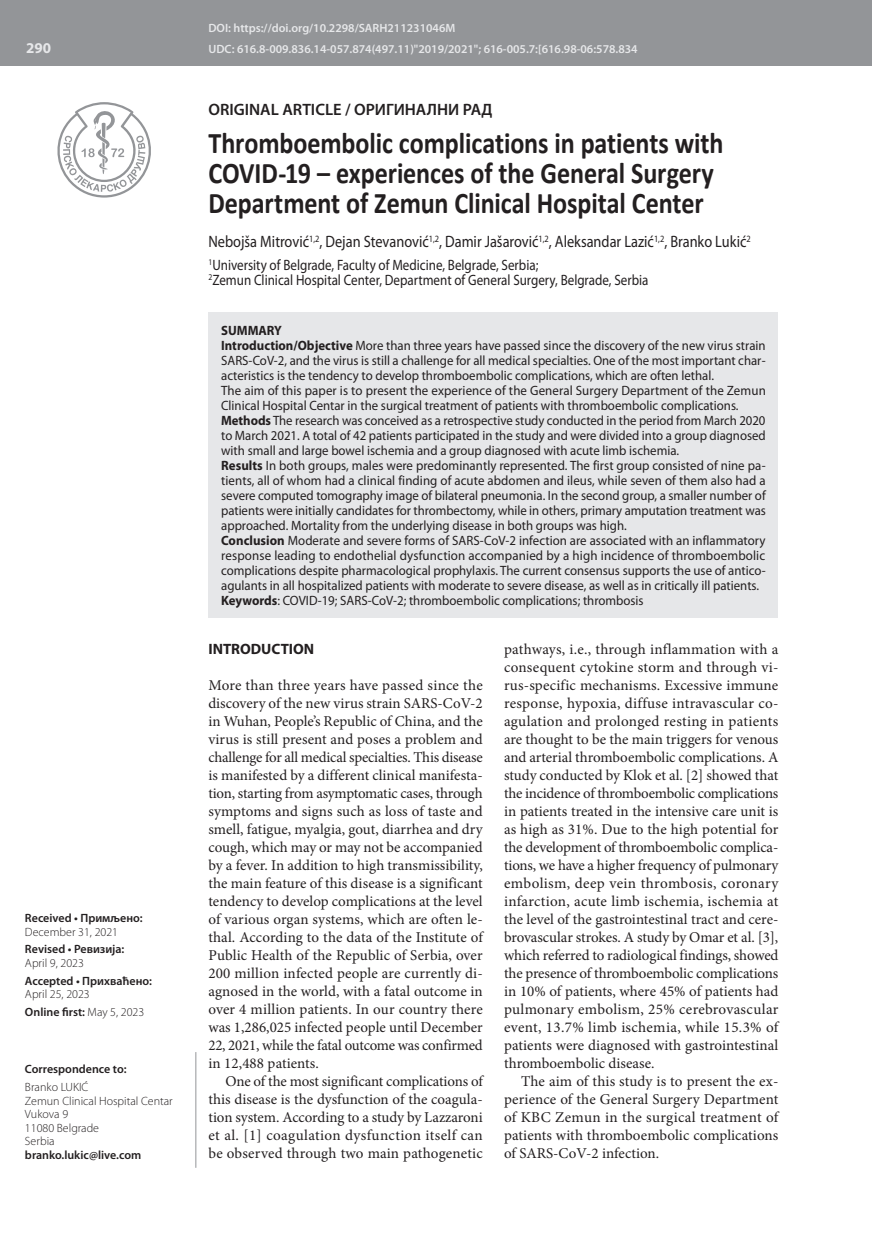
<style>
.page{position:relative;width:872px;height:1234px;background:#fff}
.page>*{position:absolute;margin:0;border:0;box-sizing:border-box;transform-origin:0 0}
.t1{font:700 30px/30px "Calibri";letter-spacing:-.005em;color:#231f20;scale:.87 1}
.t2{font:16.5px "Myriad Pro";color:#231f20;scale:.87 1}
.t3{font:600 16.5px "Myriad Pro";color:#231f20}
.t4{font:15px/18px "Minion Pro";letter-spacing:.005em;color:#231f20;text-align:justify}
.t5{font:15px/15.8px "Myriad Pro";color:#231f20;scale:.87 1}
.t6{font:700 15px "Myriad Pro";color:#231f20}
.t7{font:700 15px "Myriad Pro";color:#e6e7e9}
.t8{font:13.5px/15px "Myriad Pro";color:#231f20;scale:.95 1}
.t9{font:300 12px/13.5px "Myriad Pro";color:#231f20}
.t10{font:600 12px/21.3px "Myriad Pro";color:#e6e7e9}
.t11{font:600 12px "Myriad Pro";color:#231f20}
.s1{font-weight:600}
.s2{font-weight:700}
</style>
<div class="page">
<div style="left:0;top:0;width:872px;height:66px;background:#939598"></div>
<svg style="left:57px;top:102px;width:94px;height:95px"></svg>
<hr style="left:196px;top:1051px;width:1px;height:116px;background:#939598">
<div style="left:208px;top:312px;width:570px;height:305px;background:#e6e7e9"></div>
<p class="t7" style="left:26px;top:38px;width:26px">290</p>
<p class="t11" style="left:25px;top:910px;width:119px">Received • Примљено:</p>
<p class="t9" style="left:25px;top:924px;width:95px">December 31, 2021</p>
<p class="t11" style="left:25px;top:941px;width:101px">Revised • Ревизија:</p>
<p class="t9" style="left:25px;top:956px;width:60px">April 9, 2023</p>
<p class="t11" style="left:25px;top:972px;width:129px">Accepted • Прихваћено:</p>
<p class="t9" style="left:25px;top:985px;width:121px;line-height:17.7px">April 25, 2023<br><span class="s1">Online first:</span> May 5, 2023</p>
<p class="t11" style="left:25px;top:1061px;width:103px">Correspondence to:</p>
<p class="t9" style="left:25px;top:1080px;width:149px">Branko LUKIĆ<br>Zemun Clinical Hospital Centar<br>Vukova 9<br>11080 Belgrade<br>Serbia</p>
<p class="t11" style="left:25px;top:1146px;width:118px">branko.lukic@live.com</p>
<p class="t10" style="left:208px;top:17px;width:431px">DOI: https://doi.org/10.2298/SARH211231046M<br>UDC: 616.8-009.836.14-057.874(497.11)"2019/2021"; 616-005.7:[616.98-06:578.834</p>
<p class="t3" style="left:208px;top:98px;width:286px">ORIGINAL ARTICLE / ОРИГИНАЛНИ РАД</p>
<h1 class="t1" style="left:208px;top:128px;width:593px">Thromboembolic complications in patients with<br>COVID-19 – experiences of the General Surgery<br>Department of Zemun Clinical Hospital Center</h1>
<p class="t2" style="left:208px;top:232px;width:625px">Nebojša Mitrović<sup>1,2</sup>, Dejan Stevanović<sup>1,2</sup>, Damir Jašarović<sup>1,2</sup>, Aleksandar Lazić<sup>1,2</sup>, Branko Lukić<sup>2</sup></p>
<p class="t5" style="left:208px;top:256px;width:507px"><sup>1</sup>University of Belgrade, Faculty of Medicine, Belgrade, Serbia;<br><sup>2</sup>Zemun Clinical Hospital Center, Department of General Surgery, Belgrade, Serbia</p>
<p class="t8" style="left:221px;top:322px;width:575px"><span class="s2">SUMMARY<br>Introduction/Objective</span> More than three years have passed since the discovery of the new virus strain SARS-CoV-2, and the virus is still a challenge for all medical specialties. One of the most important char&shy;acteristics is the tendency to develop thromboembolic complications, which are often lethal.<br>The aim of this paper is to present the experience of the General Surgery Department of the Zemun Clinical Hospital Centar in the surgical treatment of patients with thromboembolic complications.<br><span class="s2">Methods</span> The research was conceived as a retrospective study conducted in the period from March 2020 to March 2021. A total of 42 patients participated in the study and were divided into a group diagnosed with small and large bowel ischemia and a group diagnosed with acute limb ischemia.<br><span class="s2">Results</span> In both groups, males were predominantly represented. The first group consisted of nine pa&shy;tients, all of whom had a clinical finding of acute abdomen and ileus, while seven of them also had a severe computed tomography image of bilateral pneumonia. In the second group, a smaller number of patients were initially candidates for thrombectomy, while in others, primary amputation treatment was approached. Mortality from the underlying disease in both groups was high.<br><span class="s2">Conclusion</span> Moderate and severe forms of SARS-CoV-2 infection are associated with an inflammatory response leading to endothelial dysfunction accompanied by a high incidence of thromboembolic complications despite pharmacological prophylaxis. The current consensus supports the use of antico&shy;agulants in all hospitalized patients with moderate to severe disease, as well as in critically ill patients.<br><span class="s2">Keywords</span>: COVID-19; SARS-CoV-2; thromboembolic complications; thrombosis</p>
<p class="t6" style="left:208px;top:639px;width:107px">INTRODUCTION</p>
<p class="t4" style="left:208px;top:676px;width:276px">More than three years have passed since the discovery of the new virus strain SARS-CoV-2 in Wuhan, People’s Republic of China, and the virus is still present and poses a problem and challenge for all medical specialties. This disease is manifested by a different clinical manifesta&shy;tion, starting from asymptomatic cases, through symptoms and signs such as loss of taste and smell, fatigue, myalgia, gout, diarrhea and dry cough, which may or may not be accompanied by a fever. In addition to high transmissibility, the main feature of this disease is a significant tendency to develop complications at the level of various organ systems, which are often le&shy;thal. According to the data of the Institute of Public Health of the Republic of Serbia, over 200 million infected people are currently di&shy;agnosed in the world, with a fatal outcome in over 4 million patients. In our country there was 1,286,025 infected people until December 22, 2021, while the fatal outcome was confirmed in 12,488 patients.</p>
<p class="t4" style="left:208px;top:1072px;width:276px;text-indent:17px">One of the most significant complications of this disease is the dysfunction of the coagula&shy;tion system. According to a study by Lazzaroni et al. [1] coagulation dysfunction itself can be observed through two main pathogenetic</p>
<p class="t4" style="left:504px;top:640px;width:276px">pathways, i.e., through inflammation with a consequent cytokine storm and through vi&shy;rus-specific mechanisms. Excessive immune response, hypoxia, diffuse intravascular co&shy;agulation and prolonged resting in patients are thought to be the main triggers for venous and arterial thromboembolic complications. A study conducted by Klok et al. [2] showed that the incidence of thromboembolic complications in patients treated in the intensive care unit is as high as 31%. Due to the high potential for the development of thromboembolic complica&shy;tions, we have a higher frequency of pulmonary embolism, deep vein thrombosis, coronary infarction, acute limb ischemia, ischemia at the level of the gastrointestinal tract and cere&shy;brovascular strokes. A study by Omar et al. [3], which referred to radiological findings, showed the presence of thromboembolic complications in 10% of patients, where 45% of patients had pulmonary embolism, 25% cerebrovascular event, 13.7% limb ischemia, while 15.3% of patients were diagnosed with gastrointestinal thromboembolic disease.</p>
<p class="t4" style="left:504px;top:1072px;width:276px;text-indent:17px">The aim of this study is to present the ex&shy;perience of the General Surgery Department of KBC Zemun in the surgical treatment of patients with thromboembolic complications of SARS-CoV-2 infection.</p>
</div>
